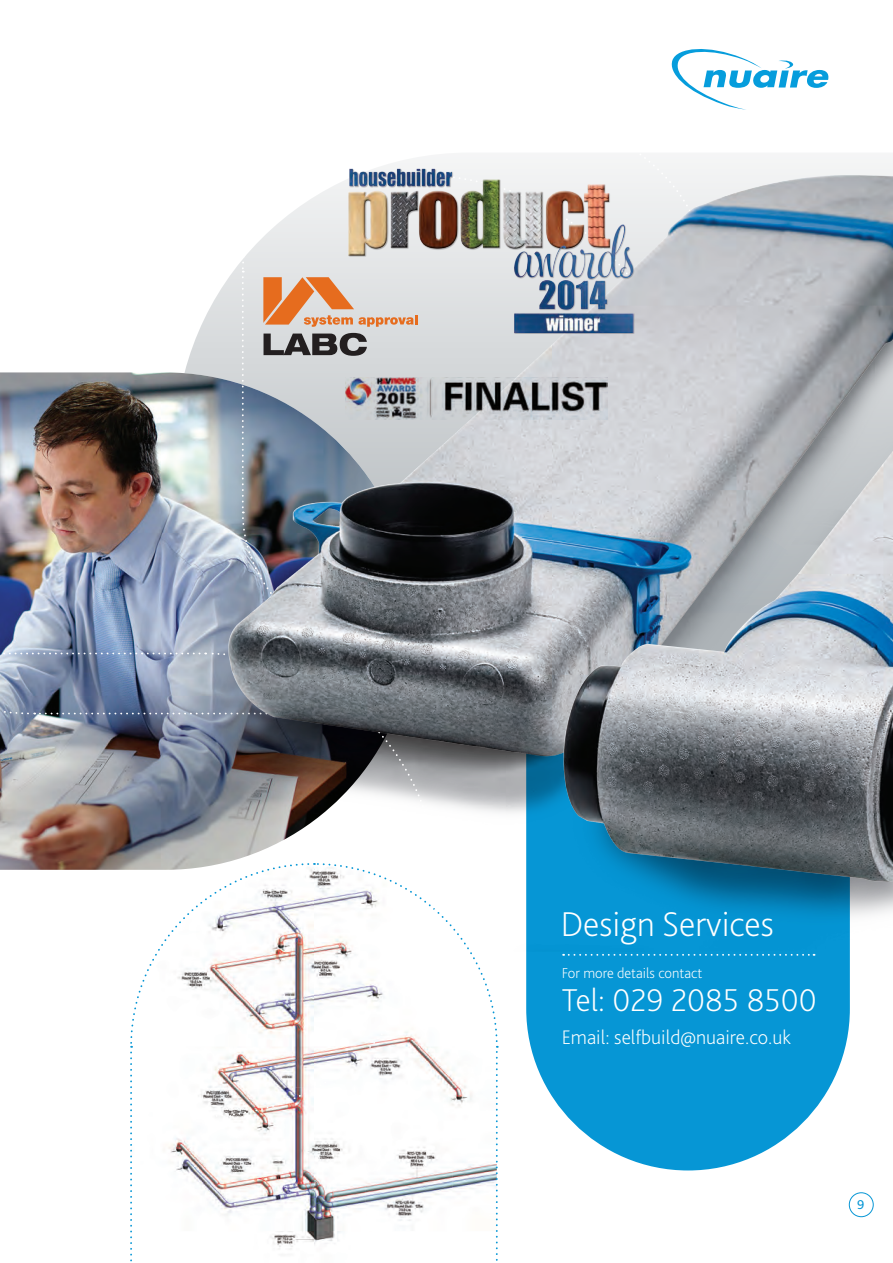
<style>
.page{position:relative;width:893px;height:1263px;background:#fff}
.page>*{position:absolute;margin:0;border:0;box-sizing:border-box;transform-origin:0 0}
.t1{font:200 36px "Bliss 2";color:#fff}
.t2{font:200 33px "Bliss 2";color:#fff}
.t3{font:200 20.55px "Bliss 2";color:#fff}
.t4{font:200 15px "Bliss 2";color:#fff}
.t5{font:13.5px "Bliss";color:#0696d5}
</style>
<div class="page">
<div style="left:526px;top:516px;width:324px;height:654px;background:#0696d5;border-radius:162px"></div>
<img style="left:0;top:715px;width:206px;height:147px">
<img style="left:138px;top:715px;width:376px;height:146px">
<svg style="left:206px;top:791px;width:232px;height:71px"></svg>
<svg style="left:0;top:862px;width:499px;height:400px"></svg>
<img style="left:184px;top:157px;width:709px;height:634px">
<img style="left:514px;top:207px;width:379px;height:720px">
<svg style="left:563px;top:954px;width:252px;height:2px"></svg>
<div style="left:849px;top:1192px;width:24px;height:25px;border:1px solid #0696d5;border-radius:50%"></div>
<img style="left:0;top:49px;width:829px;height:666px">
<h1 class="t1" style="left:561px;top:902px;width:214px">Design Services</h1>
<p class="t4" style="left:562px;top:964px;width:142px">For more details contact</p>
<h2 class="t2" style="left:562px;top:979px;width:257px">Tel: 029 2085 8500</h2>
<p class="t3" style="left:562px;top:1024px;width:231px">Email: selfbuild@nuaire.co.uk</p>
<p class="t5" style="left:857px;top:1197px;width:9px">9</p>
</div>
